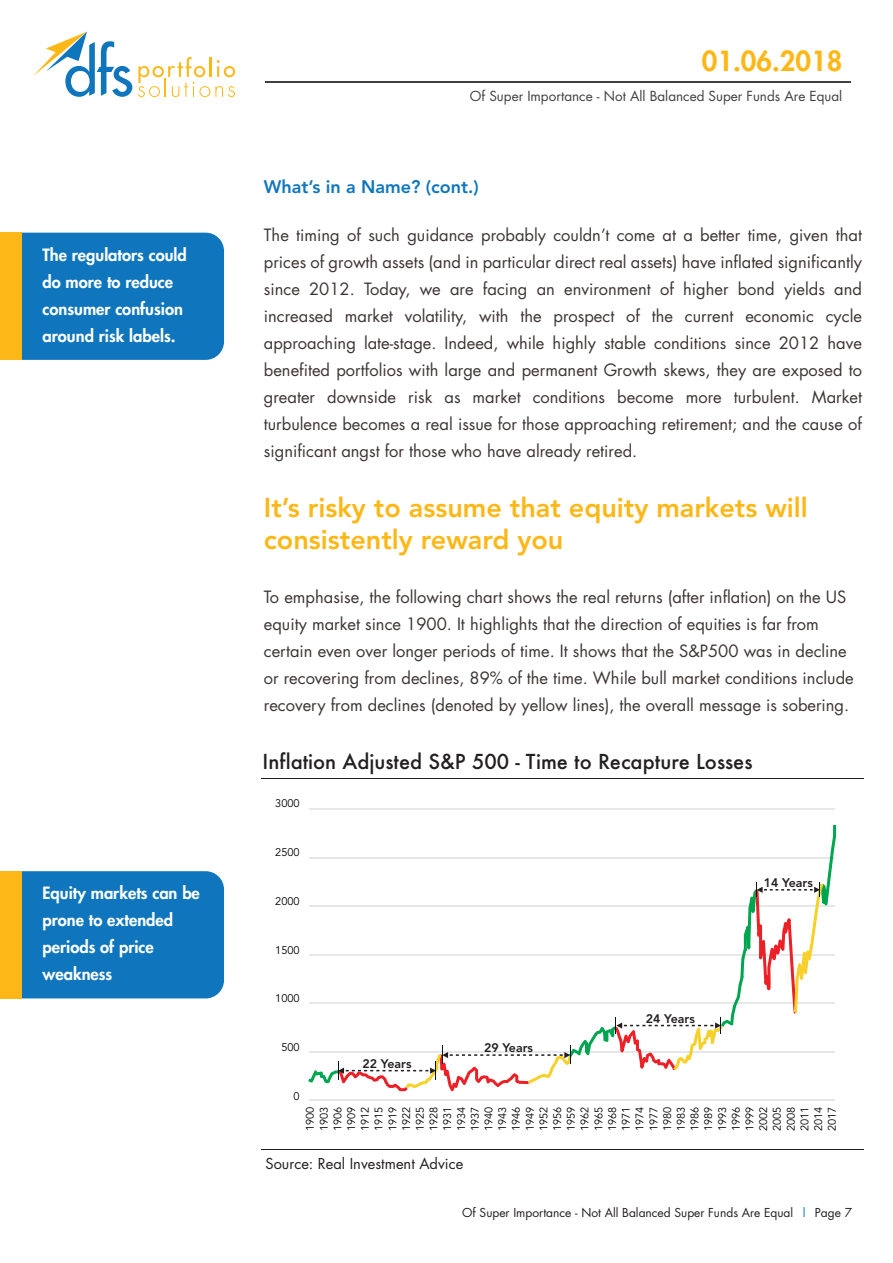
<style>
.page{position:relative;width:893px;height:1263px;background:#fff}
.page>*{position:absolute;margin:0;border:0;box-sizing:border-box;transform-origin:0 0}
.t1{font:800 27px/32.4px "Avenir";color:#fdb716}
.t2{font:800 27px "Futura";color:#fdb716}
.t3{font:500 20.1px "Futura";color:#231f20}
.t4{font:800 18px "Avenir";color:#0f76bd}
.t5{font:16.5px/27px "Futura";color:#3c3533;text-align:justify}
.t6{font:800 16.5px/27px "Futura";color:#fff}
.t7{font:14.7px "Futura";color:#231f20}
.t8{font:13.5px "Futura";color:#404041}
.t9{font:800 12.3px "Avenir";color:#231f20}
.t10{font:12px "Futura";color:#231f20}
.t11{font:10.95px/13.8px "Avenir";color:#010202;text-align:justify}
.s1{color:#0f76bd}
</style>
<div class="page">
<div style="left:21px;top:233px;width:203px;height:127px;background:#0f76bd"></div>
<div style="left:0;top:233px;width:21px;height:127px;background:#fdb716"></div>
<div style="left:21px;top:871px;width:203px;height:127px;background:#0f76bd"></div>
<div style="left:0;top:871px;width:21px;height:127px;background:#fdb716"></div>
<svg style="left:33px;top:32px;width:99px;height:65px"></svg>
<svg style="left:138px;top:57px;width:97px;height:40px"></svg>
<hr style="left:265px;top:82px;width:585px;height:1px;background:#404041">
<hr style="left:309px;top:808px;width:526px;height:2px;background:#e6e7e8">
<hr style="left:309px;top:1100px;width:526px;height:1px;background:#e6e7e8">
<svg style="left:308px;top:825px;width:528px;height:266px"></svg>
<hr style="left:261px;top:778px;width:602px;height:1px;background:#231f20">
<hr style="left:261px;top:1148px;width:602px;height:1px;background:#231f20">
<p class="t6" style="left:43px;top:241px;width:146px">The regulators could do more to reduce consumer confusion around risk labels.</p>
<p class="t6" style="left:43px;top:880px;width:159px">Equity markets can be prone to extended periods of price weakness</p>
<h1 class="t2" style="left:702px;top:46px;width:142px">01.06.2018</h1>
<p class="t8" style="left:470px;top:89px;width:374px">Of Super Importance - Not All Balanced Super Funds Are Equal</p>
<p class="t4" style="left:264px;top:176px;width:216px">What’s in a Name? (cont.)</p>
<p class="t5" style="left:264px;top:222px;width:600px">The timing of such guidance probably couldn’t come at a better time, given that prices of growth assets (and in particular direct real assets) have inflated significantly since 2012. Today, we are facing an environment of higher bond yields and increased market volatility, with the prospect of the current economic cycle approaching late-stage. Indeed, while highly stable conditions since 2012 have benefited portfolios with large and permanent Growth skews, they are exposed to greater downside risk as market conditions become more turbulent. Market turbulence becomes a real issue for those approaching retirement; and the cause of significant angst for those who have already retired.</p>
<h1 class="t1" style="left:264px;top:491px;width:546px">It’s risky to assume that equity markets will consistently reward you</h1>
<p class="t5" style="left:264px;top:584px;width:591px;text-align:left">To emphasise, the following chart shows the real returns (after inflation) on the US equity market since 1900. It highlights that the direction of equities is far from certain even over longer periods of time. It shows that the S&amp;P500 was in decline or recovering from declines, 89% of the time. While bull market conditions include recovery from declines (denoted by yellow lines), the overall message is sobering.</p>
<p class="t3" style="left:262px;top:752px;width:492px">Inflation Adjusted S&amp;P 500 - Time to Recapture Losses</p>
<p class="t11" style="left:275px;top:797px;width:26px">3000</p>
<p class="t11" style="left:275px;top:846px;width:26px">2500</p>
<p class="t11" style="left:275px;top:894px;width:26px">2000</p>
<p class="t11" style="left:275px;top:943px;width:26px">1500</p>
<p class="t11" style="left:275px;top:992px;width:26px">1000</p>
<p class="t11" style="left:281px;top:1041px;width:20px">500</p>
<p class="t11" style="left:294px;top:1089px;width:8px">0</p>
<p class="t9" style="left:363px;top:1056px;width:50px">22 Years</p>
<p class="t9" style="left:484px;top:1041px;width:50px">29 Years</p>
<p class="t9" style="left:646px;top:1011px;width:50px">24 Years</p>
<p class="t9" style="left:764px;top:875px;width:50px">14 Years</p>
<p class="t11" style="left:304px;top:1131px;width:26px;rotate:-90deg">1900<br>1903<br>1906<br>1909<br>1912<br>1915<br>1919<br>1922<br>1925<br>1928<br>1931<br>1934<br>1937<br>1940<br>1943<br>1946<br>1949<br>1952<br>1956<br>1959<br>1962<br>1965<br>1968<br>1971<br>1974<br>1977<br>1980<br>1983<br>1986<br>1989<br>1993<br>1996<br>1999<br>2002<br>2005<br>2008<br>2011<br>2014<br>2017</p>
<p class="t7" style="left:266px;top:1155px;width:199px">Source: Real Investment Advice</p>
<p class="t10" style="left:462px;top:1206px;width:391px">Of Super Importance - Not All Balanced Super Funds Are Equal <span class="s1">|</span> Page 7</p>
</div>
